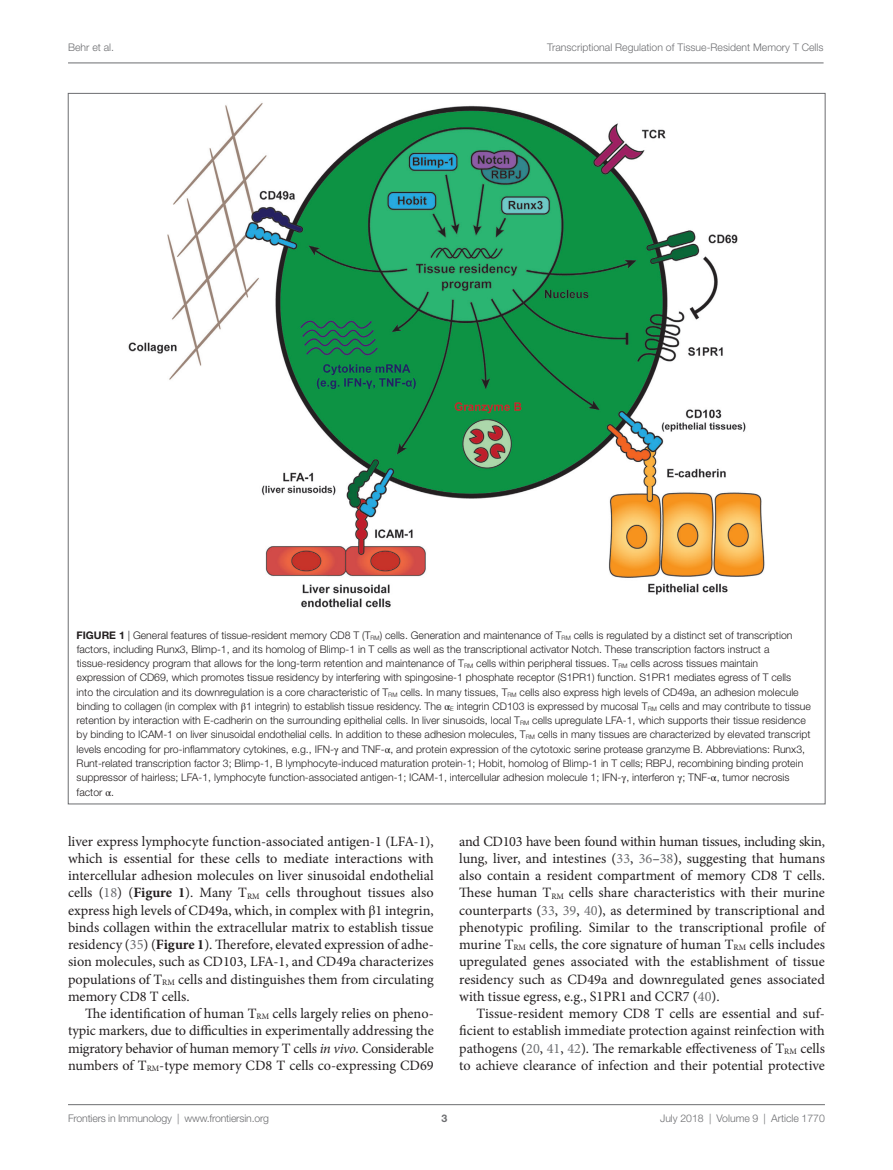
<style>
.page{position:relative;width:893px;height:1170px;background:#fff}
.page>*{position:absolute;margin:0;border:0;box-sizing:border-box;transform-origin:0 0}
.t1{font:14.25px/17.2px "Minion Pro";color:#231f20;text-align:justify}
.t2{font:300 10.5px/14.2px "Helvetica Neue LT Std";color:#231f20}
.t3{font:300 10.5px "Helvetica Neue LT Std";color:#6c6d70}
.t4{font:700 10.5px "Helvetica Neue LT Std";color:#6c6d70}
.s1{font-weight:700}
.s2{font-family:"STIX General";font-weight:400}
.s3{color:#6c6d70}
.s4{font-family:"STIX General"}
.s5{font-style:italic}
</style>
<div class="page">
<img style="left:128px;top:103px;width:637px;height:505px">
<hr style="left:68px;top:1104px;width:757px;height:1px;background:#6c6d70">
<hr style="left:68px;top:63px;width:755px;height:1px;background:#6c6d70">
<p class="t3" style="left:68px;top:41px;width:48px">Behr et al.</p>
<p class="t3" style="left:547px;top:41px;width:278px">Transcriptional Regulation of Tissue-Resident Memory T Cells</p>
<p class="t2" style="left:77px;top:627px;width:736px"><span class="s1">FIGURE 1</span> | General features of tissue-resident memory CD8 T (T<sub>RM</sub>) cells. Generation and maintenance of T<sub>RM</sub> cells is regulated by a distinct set of transcription factors, including Runx3, Blimp-1, and its homolog of Blimp-1 in T cells as well as the transcriptional activator Notch. These transcription factors instruct a tissue-residency program that allows for the long-term retention and maintenance of T<sub>RM</sub> cells within peripheral tissues. T<sub>RM</sub> cells across tissues maintain<br>expression of CD69, which promotes tissue residency by interfering with spingosine-1 phosphate receptor (S1PR1) function. S1PR1 mediates egress of T cells<br>into the circulation and its downregulation is a core characteristic of T<sub>RM</sub> cells. In many tissues, T<sub>RM</sub> cells also express high levels of CD49a, an adhesion molecule binding to collagen (in complex with <span class="s2">β</span>1 integrin) to establish tissue residency. The <span class="s2">α</span><sub>E</sub> integrin CD103 is expressed by mucosal T<sub>RM</sub> cells and may contribute to tissue retention by interaction with E-cadherin on the surrounding epithelial cells. In liver sinusoids, local T<sub>RM</sub> cells upregulate LFA-1, which supports their tissue residence by binding to ICAM-1 on liver sinusoidal endothelial cells. In addition to these adhesion molecules, T<sub>RM</sub> cells in many tissues are characterized by elevated transcript levels encoding for pro-inflammatory cytokines, e.g., IFN-<span class="s2">γ</span> and TNF-<span class="s2">α</span>, and protein expression of the cytotoxic serine protease granzyme B. Abbreviations: Runx3, Runt-related transcription factor 3; Blimp-1, B lymphocyte-induced maturation protein-1; Hobit, homolog of Blimp-1 in T cells; RBPJ, recombining binding protein suppressor of hairless; LFA-1, lymphocyte function-associated antigen-1; ICAM-1, intercellular adhesion molecule 1; IFN-<span class="s2">γ</span>, interferon <span class="s2">γ</span>; TNF-<span class="s2">α</span>, tumor necrosis factor <span class="s2">α</span>.</p>
<p class="t1" style="left:68px;top:832px;width:367px">liver express lymphocyte function-associated antigen-1 (LFA-1), which is essential for these cells to mediate interactions with intercellular adhesion molecules on liver sinusoidal endothelial cells (<span class="s3">18</span>) (<span class="s1">Figure 1</span>). Many T<sub>RM</sub> cells throughout tissues also express high levels of CD49a, which, in complex with <span class="s4">β</span>1 integrin, binds collagen within the extracellular matrix to establish tissue residency (<span class="s3">35</span>) (<span class="s1">Figure 1</span>). Therefore, elevated expression of adhe&shy;sion molecules, such as CD103, LFA-1, and CD49a characterizes populations of T<sub>RM</sub> cells and distinguishes them from circulating memory CD8 T cells.</p>
<p class="t1" style="left:68px;top:1004px;width:367px;text-indent:17px">The identification of human T<sub>RM</sub> cells largely relies on pheno&shy;typic markers, due to difficulties in experimentally addressing the migratory behavior of human memory T cells <span class="s5">in vivo</span>. Considerable numbers of T<sub>RM</sub>-type memory CD8 T cells co-expressing CD69</p>
<p class="t1" style="left:459px;top:832px;width:367px">and CD103 have been found within human tissues, including skin, lung, liver, and intestines (<span class="s3">33</span>, <span class="s3">36</span>–<span class="s3">38</span>), suggesting that humans also contain a resident compartment of memory CD8 T cells.<br>These human T<sub>RM</sub> cells share characteristics with their murine counterparts (<span class="s3">33</span>, <span class="s3">39</span>, <span class="s3">40</span>), as determined by transcriptional and phenotypic profiling. Similar to the transcriptional profile of murine T<sub>RM</sub> cells, the core signature of human T<sub>RM</sub> cells includes upregulated genes associated with the establishment of tissue residency such as CD49a and downregulated genes associated with tissue egress, e.g., S1PR1 and CCR7 (<span class="s3">40</span>).</p>
<p class="t1" style="left:459px;top:1004px;width:367px;text-indent:17px">Tissue-resident memory CD8 T cells are essential and suf&shy;ficient to establish immediate protection against reinfection with pathogens (<span class="s3">20</span>, <span class="s3">41</span>, <span class="s3">42</span>). The remarkable effectiveness of T<sub>RM</sub> cells to achieve clearance of infection and their potential protective</p>
<p class="t3" style="left:68px;top:1111px;width:203px">Frontiers in Immunology | www.frontiersin.org</p>
<p class="t3" style="left:660px;top:1111px;width:166px">July 2018 | Volume 9 | Article 1770</p>
<p class="t4" style="left:441px;top:1111px;width:7px">3</p>
</div>
